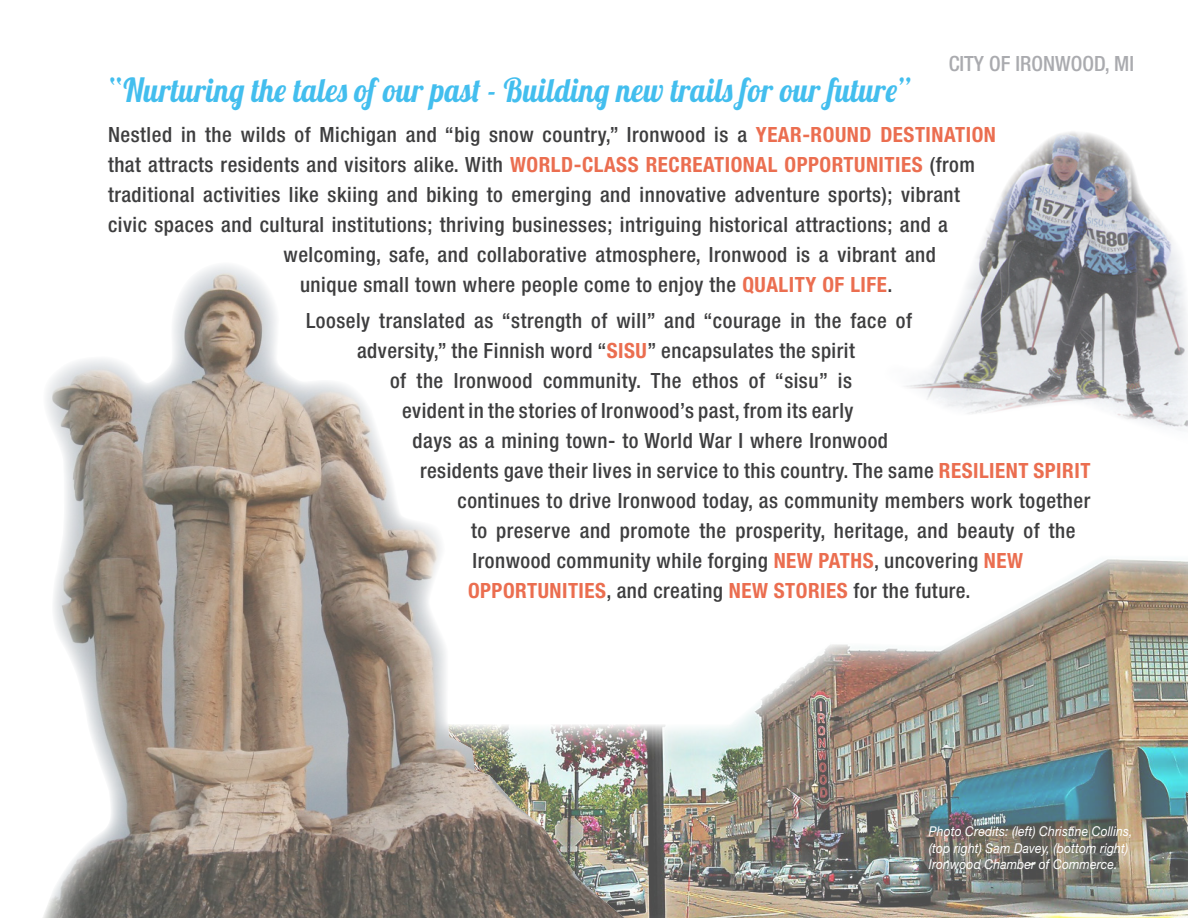
<style>
.page{position:relative;width:1188px;height:918px;background:#fff}
.page>*{position:absolute;margin:0;border:0;box-sizing:border-box;transform-origin:0 0}
.Chapter_Vision_Text{font:33px "Lobster 1.4";letter-spacing:.01em;color:#43beee;scale:.91 1}
.Vision_Text{font:500 condensed 21px "Helvetica Neue LT Std";letter-spacing:.025em;color:#3e3e3f}
.t1{font:500 condensed 21px "Helvetica Neue LT Std";color:#aaabaf}
.Data_Source_Notes{font:italic 13.5px/16.5px "Helvetica Neue LT Std";letter-spacing:.01em;color:#fff;scale:.9 1}
.s1{font-weight:700;color:#eb6e50}
</style>
<div class="page">
<img style="left:906px;top:132px;width:282px;height:299px">
<img style="left:676px;top:559px;width:512px;height:359px">
<img style="left:626px;top:725px;width:50px;height:193px">
<img style="left:43px;top:265px;width:583px;height:653px">
<p class="t1" style="left:949px;top:51px;width:187px">CITY OF IRONWOOD, MI</p>
<p class="Chapter_Vision_Text" style="left:108px;top:69px;width:886px">“Nurturing the tales of our past - Building new trails for our future”</p>
<p class="Vision_Text" style="left:108px;top:122px;width:890px">Nestled in the wilds of Michigan and “big snow country,” Ironwood is a <span class="s1">YEAR-ROUND DESTINATION</span></p>
<p class="Vision_Text" style="left:108px;top:152px;width:869px">that attracts residents and visitors alike. With <span class="s1">WORLD-CLASS RECREATIONAL OPPORTUNITIES</span> (from</p>
<p class="Vision_Text" style="left:108px;top:182px;width:854px">traditional activities like skiing and biking to emerging and innovative adventure sports); vibrant</p>
<p class="Vision_Text" style="left:108px;top:212px;width:842px">civic spaces and cultural institutions; thriving businesses; intriguing historical attractions; and a</p>
<p class="Vision_Text" style="left:284px;top:242px;width:654px">welcoming, safe, and collaborative atmosphere, Ironwood is a vibrant and</p>
<p class="Vision_Text" style="left:300px;top:272px;width:594px">unique small town where people come to enjoy the <span class="s1">QUALITY OF LIFE</span>.</p>
<p class="Vision_Text" style="left:306px;top:308px;width:608px">Loosely translated as “strength of will” and “courage in the face of</p>
<p class="Vision_Text" style="left:357px;top:338px;width:499px">adversity,” the Finnish word “<span class="s1">SISU</span>” encapsulates the spirit</p>
<p class="Vision_Text" style="left:390px;top:368px;width:463px">of the Ironwood community. The ethos of “sisu” is</p>
<p class="Vision_Text" style="left:402px;top:398px;width:453px">evident in the stories of Ironwood’s past, from its early</p>
<p class="Vision_Text" style="left:412px;top:428px;width:477px">days as a mining town- to World War I where Ironwood</p>
<p class="Vision_Text" style="left:420px;top:458px;width:672px">residents gave their lives in service to this country. The same <span class="s1">RESILIENT SPIRIT</span></p>
<p class="Vision_Text" style="left:458px;top:488px;width:634px">continues to drive Ironwood today, as community members work together</p>
<p class="Vision_Text" style="left:471px;top:518px;width:606px">to preserve and promote the prosperity, heritage, and beauty of the</p>
<p class="Vision_Text" style="left:472px;top:548px;width:552px">Ironwood community while forging <span class="s1">NEW PATHS</span>, uncovering <span class="s1">NEW</span></p>
<p class="Vision_Text" style="left:468px;top:578px;width:504px"><span class="s1">OPPORTUNITIES</span>, and creating <span class="s1">NEW STORIES</span> for the future.</p>
<p class="Data_Source_Notes" style="left:929px;top:823px;width:228px">Photo Credits: (left) Christine Collins, (top right) Sam Davey, (bottom right)<br>Ironwood Chamber of Commerce.</p>
</div>
